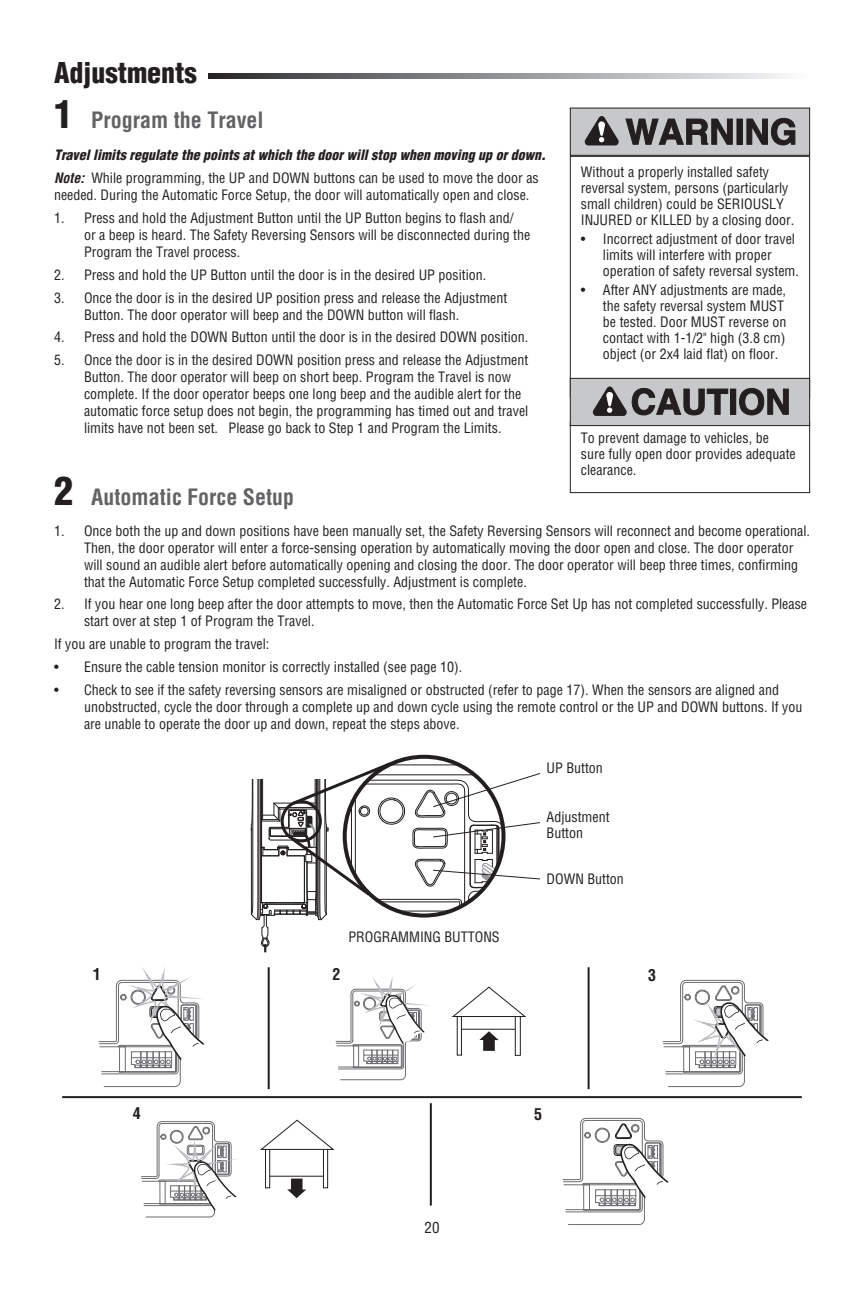
<style>
.page{position:relative;width:864px;height:1296px;background:#fff}
.page>*{position:absolute;margin:0;border:0;box-sizing:border-box;transform-origin:0 0}
.t1{font:900 condensed 38px "Helvetica LT Std";color:#231f20}
.t2{font:900 condensed 28px "Helvetica LT Std";color:#231f20}
.t3{font:700 condensed 22px "Helvetica LT Std";color:#636366}
.t4{font:700 condensed 16px "Helvetica LT Std";color:#231f20}
.t5{font:condensed 15px "Helvetica LT Std";color:#231f20}
.t6{font:condensed 14px/17px "Helvetica LT Std";color:#231f20}
.t7{font:italic 900 condensed 14px "Helvetica LT Std";color:#231f20}
.s1{font-weight:700;font-style:italic}
.s2{font-weight:900;font-size:38px;color:#231f20}
</style>
<div class="page">
<div style="left:570px;top:156px;width:240px;height:242px;border:1px solid #231f20"></div>
<div style="left:570px;top:108px;width:240px;height:47px;background:#c7c8ca"></div>
<svg style="left:625px;top:118px;width:108px;height:27px"></svg>
<div style="left:737px;top:119px;width:5px;height:25px;background:#231f20"></div>
<div style="left:736px;top:119px;width:7px;height:26px;border:1px solid #231f20"></div>
<svg style="left:746px;top:118px;width:50px;height:28px"></svg>
<svg style="left:585px;top:116px;width:34px;height:29px"></svg>
<div style="left:570px;top:108px;width:240px;height:48px;border:1px solid #231f20"></div>
<svg style="left:208px;top:74px;width:577px;height:5px;background:#8f9092"></svg>
<svg style="left:98px;top:974px;width:107px;height:114px"></svg>
<hr style="left:588px;top:967px;width:2px;height:122px;background:#231f20">
<svg style="left:662px;top:979px;width:107px;height:109px"></svg>
<svg style="left:562px;top:1117px;width:107px;height:109px"></svg>
<hr style="left:62px;top:1096px;width:740px;height:2px;background:#231f20">
<svg style="left:141px;top:1121px;width:96px;height:97px"></svg>
<svg style="left:250px;top:754px;width:291px;height:452px"></svg>
<hr style="left:461px;top:1029px;width:54px;height:1px;background:#231f20">
<div style="left:570px;top:422px;width:240px;height:71px;border:1px solid #231f20"></div>
<div style="left:570px;top:378px;width:240px;height:48px;background:#c7c8ca"></div>
<div style="left:730px;top:389px;width:6px;height:25px;background:#231f20"></div>
<svg style="left:739px;top:387px;width:50px;height:29px"></svg>
<svg style="left:593px;top:387px;width:136px;height:29px"></svg>
<div style="left:570px;top:378px;width:240px;height:48px;border:1px solid #231f20"></div>
<h2 class="t2" style="left:54px;top:55px;width:145px">Adjustments</h2>
<h1 class="t1" style="left:54px;top:90px;width:20px">1</h1>
<h3 class="t3" style="left:91px;top:106px;width:174px">Program the Travel</h3>
<p class="t7" style="left:54px;top:146px;width:493px">Travel limits regulate the points at which the door will stop when moving up or down.</p>
<p class="t6" style="left:581px;top:164px;width:215px;line-height:16px">Without a properly installed safety reversal system, persons (particularly small children) could be SERIOUSLY INJURED or KILLED by a closing door.</p>
<p class="t6" style="left:603px;top:231px;width:198px;line-height:16px;text-indent:-22px">• Incorrect adjustment of door travel limits will interfere with proper operation of safety reversal system.</p>
<p class="t6" style="left:603px;top:282px;width:185px;line-height:16px;text-indent:-22px">• After ANY adjustments are made, the safety reversal system MUST be tested. Door MUST reverse on contact with 1-1/2" high (3.8 cm) object (or 2x4 laid flat) on floor.</p>
<p class="t6" style="left:54px;top:170px;width:486px"><span class="s1">Note:</span> While programming, the UP and DOWN buttons can be used to move the door as needed. During the Automatic Force Setup, the door will automatically open and close.</p>
<p class="t6" style="left:84px;top:210px;width:448px;text-indent:-30px">1. Press and hold the Adjustment Button until the UP Button begins to flash and/<br>or a beep is heard. The Safety Reversing Sensors will be disconnected during the<br>Program the Travel process.</p>
<p class="t6" style="left:54px;top:266px;width:434px">2. Press and hold the UP Button until the door is in the desired UP position.</p>
<p class="t6" style="left:84px;top:289px;width:425px;text-indent:-30px">3. Once the door is in the desired UP position press and release the Adjustment<br>Button. The door operator will beep and the DOWN button will flash.</p>
<p class="t6" style="left:54px;top:329px;width:476px">4. Press and hold the DOWN Button until the door is in the desired DOWN position.</p>
<p class="t6" style="left:84px;top:352px;width:446px;text-indent:-30px">5. Once the door is in the desired DOWN position press and release the Adjustment Button. The door operator will beep on short beep. Program the Travel is now complete. If the door operator beeps one long beep and the audible alert for the automatic force setup does not begin, the programming has timed out and travel limits have not been set. Please go back to Step 1 and Program the Limits.</p>
<p class="t6" style="left:581px;top:430px;width:216px;line-height:16px">To prevent damage to vehicles, be sure fully open door provides adequate clearance.</p>
<h3 class="t3" style="left:54px;top:483px;width:242px"><span class="s2">2</span> Automatic Force Setup</h3>
<p class="t6" style="left:84px;top:522px;width:728px;text-indent:-30px">1. Once both the up and down positions have been manually set, the Safety Reversing Sensors will reconnect and become operational.<br>Then, the door operator will enter a force-sensing operation by automatically moving the door open and close. The door operator will sound an audible alert before automatically opening and closing the door. The door operator will beep three times, confirming that the Automatic Force Setup completed successfully. Adjustment is complete.</p>
<p class="t6" style="left:84px;top:596px;width:725px;text-indent:-30px">2. If you hear one long beep after the door attempts to move, then the Automatic Force Set Up has not completed successfully. Please start over at step 1 of Program the Travel.</p>
<p class="t6" style="left:54px;top:635px;width:217px">If you are unable to program the travel:</p>
<p class="t6" style="left:54px;top:658px;width:410px">• Ensure the cable tension monitor is correctly installed (see page 10).</p>
<p class="t6" style="left:84px;top:681px;width:720px;text-indent:-30px">• Check to see if the safety reversing sensors are misaligned or obstructed (refer to page 17). When the sensors are aligned and unobstructed, cycle the door through a complete up and down cycle using the remote control or the UP and DOWN buttons. If you are unable to operate the door up and down, repeat the steps above.</p>
<p class="t6" style="left:348px;top:928px;width:153px">PROGRAMMING BUTTONS</p>
<p class="t6" style="left:547px;top:760px;width:58px">UP Button</p>
<p class="t6" style="left:547px;top:809px;width:65px;line-height:16px">Adjustment<br>Button</p>
<p class="t6" style="left:547px;top:871px;width:79px">DOWN Button</p>
<p class="t4" style="left:332px;top:964px;width:9px">2</p>
<p class="t4" style="left:93px;top:964px;width:9px">1</p>
<p class="t4" style="left:648px;top:965px;width:9px">3</p>
<p class="t4" style="left:133px;top:1103px;width:9px">4</p>
<p class="t4" style="left:534px;top:1104px;width:9px">5</p>
<p class="t5" style="left:424px;top:1218px;width:16px">20</p>
</div>
